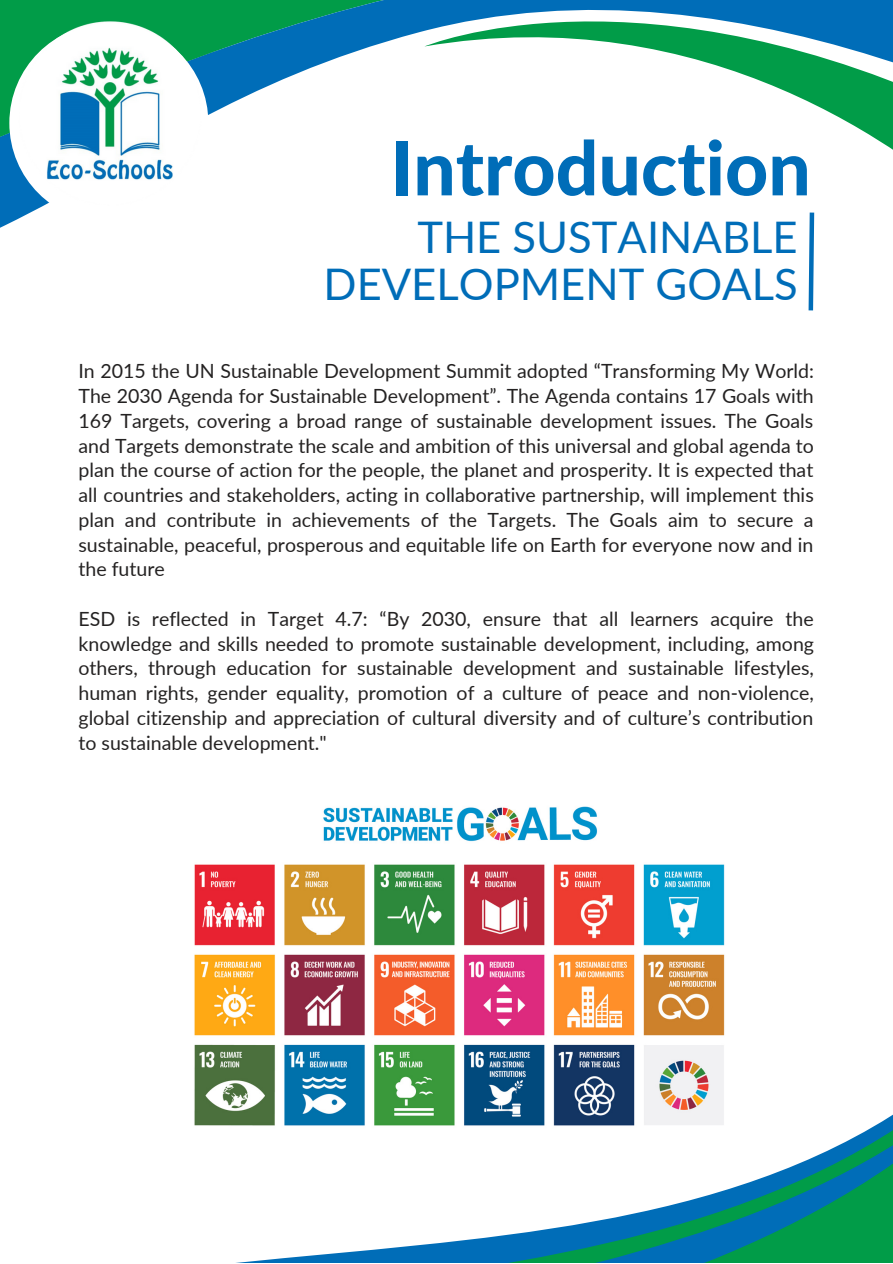
<style>
.page{position:relative;width:893px;height:1264px;background:#fff}
.page>*{position:absolute;margin:0;border:0;box-sizing:border-box;transform-origin:0 0}
.t1{font:800 75px "Lato";color:#006db8}
.t2{font:43.5px/46px "Lato";color:#006db8;text-align:right}
.t3{font:19.5px/24.8px "Lato";color:#242222;text-align:justify}
</style>
<div class="page">
<svg style="left:0;top:0;width:424px;height:228px"></svg>
<svg style="left:424px;top:0;width:468px;height:149px"></svg>
<svg style="left:0;top:43px;width:238px;height:183px"></svg>
<svg style="left:246px;top:1115px;width:646px;height:147px"></svg>
<svg style="left:808px;top:212px;width:7px;height:99px"></svg>
<img style="left:194px;top:806px;width:555px;height:364px">
<div style="left:9px;top:23px;width:199px;height:199px;background:#fff;border-radius:50%"></div>
<img style="left:16px;top:20px;width:188px;height:187px">
<p class="t1" style="left:390px;top:121px;width:421px">Introduction</p>
<p class="t2" style="left:323px;top:213px;width:475px">THE SUSTAINABLE<br>DEVELOPMENT GOALS</p>
<p class="t3" style="left:78px;top:358px;width:737px">In 2015 the UN Sustainable Development Summit adopted “Transforming My World:<br>The 2030 Agenda for Sustainable Development”. The Agenda contains 17 Goals with 169 Targets, covering a broad range of sustainable development issues. The Goals and Targets demonstrate the scale and ambition of this universal and global agenda to plan the course of action for the people, the planet and prosperity. It is expected that all countries and stakeholders, acting in collaborative partnership, will implement this plan and contribute in achievements of the Targets. The Goals aim to secure a sustainable, peaceful, prosperous and equitable life on Earth for everyone now and in the future</p>
<p class="t3" style="left:78px;top:606px;width:737px">ESD is reflected in Target 4.7: “By 2030, ensure that all learners acquire the knowledge and skills needed to promote sustainable development, including, among others, through education for sustainable development and sustainable lifestyles, human rights, gender equality, promotion of a culture of peace and non-violence, global citizenship and appreciation of cultural diversity and of culture’s contribution to sustainable development."</p>
</div>
